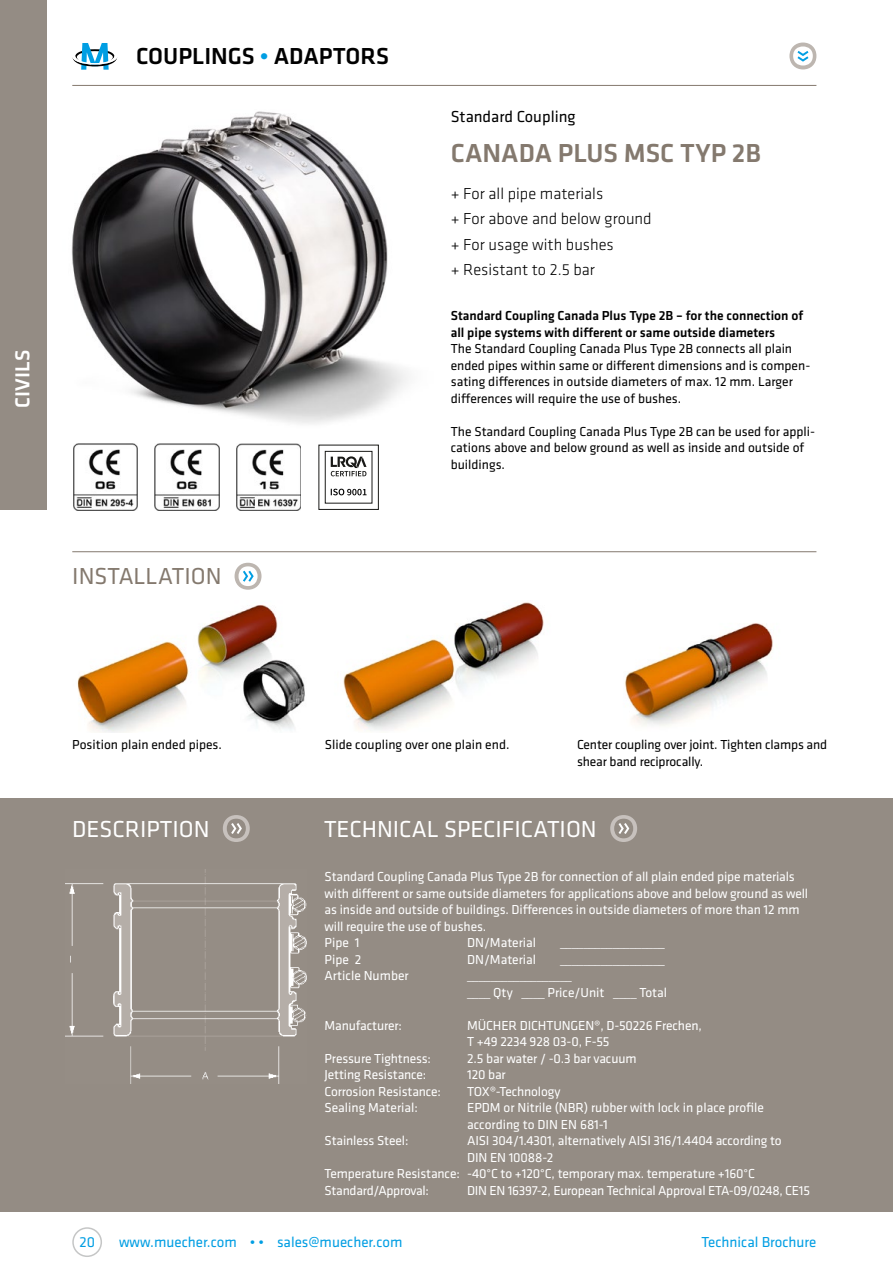
<style>
.page{position:relative;width:893px;height:1263px;background:#fff}
.page>*{position:absolute;margin:0;border:0;box-sizing:border-box;transform-origin:0 0}
.MUE_Head_TB{font:500 27px "Klavika Basic";color:#84796e}
.MUE_Rubrik_weiss{font:24px "Klavika Basic";color:#fff}
.t1{font:500 24px "Klavika Basic";color:#000}
.MUE_Rubrik_TB{font:24px "Klavika Basic";color:#84796e}
.t2{font:500 21px "Klavika Basic";color:#fff}
.MUE_Sub{font:300 16.5px "Klavika Basic";color:#000}
.MUE_Sub-2{font:16.5px "Klavika Basic";color:#000}
.t3{font:15px "Klavika Basic";color:#009ee3}
.MUE_fließ_9_weiss{font:13.5px/16.5px "Klavika Basic";letter-spacing:-.01em;color:#fff}
.MUE_fließ_9{font:13.5px/16.5px "Klavika Basic";color:#000}
.MUE_fließ_9-2{font:500 13.5px/16.5px "Klavika Basic";color:#000}
.s1{color:#009ee3}
</style>
<div class="page">
<div style="left:72px;top:1227px;width:30px;height:30px;border:2px solid #c5c6c6;border-radius:50%"></div>
<div style="left:0;top:0;width:47px;height:509px;background:#948c84"></div>
<svg style="left:789px;top:43px;width:27px;height:26px"></svg>
<svg style="left:72px;top:43px;width:45px;height:27px"></svg>
<hr style="left:72px;top:85px;width:744px;height:1px;background:#84796e">
<div style="left:0;top:799px;width:893px;height:413px;background:#948c84"></div>
<hr style="left:72px;top:551px;width:744px;height:1px;background:#84796e">
<img style="left:66px;top:869px;width:241px;height:214px">
<img style="left:71px;top:111px;width:337px;height:313px">
<img style="left:77px;top:605px;width:228px;height:128px">
<img style="left:343px;top:602px;width:201px;height:128px">
<img style="left:624px;top:623px;width:149px;height:103px">
<img style="left:237px;top:444px;width:64px;height:66px">
<div style="left:318px;top:445px;width:61px;height:65px;border:1px solid #191917"></div>
<div style="left:325px;top:451px;width:47px;height:52px;border:1px solid #191917"></div>
<svg style="left:331px;top:456px;width:35px;height:20px"></svg>
<svg style="left:331px;top:489px;width:36px;height:6px"></svg>
<img style="left:73px;top:444px;width:65px;height:66px">
<img style="left:155px;top:444px;width:64px;height:66px">
<svg style="left:235px;top:563px;width:26px;height:27px"></svg>
<svg style="left:223px;top:815px;width:27px;height:27px"></svg>
<svg style="left:610px;top:815px;width:27px;height:27px"></svg>
<p class="t1" style="left:136px;top:40px;width:254px">COUPLINGS <span class="s1">•</span> ADAPTORS</p>
<h3 class="t2" style="left:8px;top:408px;width:59px;rotate:-90deg">CIVILS</h3>
<p class="MUE_Rubrik_TB" style="left:72px;top:561px;width:151px">INSTALLATION</p>
<p class="MUE_Sub-2" style="left:451px;top:105px;width:126px">Standard Coupling</p>
<p class="MUE_Head_TB" style="left:451px;top:135px;width:312px">CANADA PLUS MSC TYP 2B</p>
<p class="MUE_Sub" style="left:451px;top:183px;width:154px">+ For all pipe materials</p>
<p class="MUE_Sub" style="left:451px;top:209px;width:202px">+ For above and below ground</p>
<p class="MUE_Sub" style="left:451px;top:234px;width:165px">+ For usage with bushes</p>
<p class="MUE_Sub" style="left:451px;top:260px;width:146px">+ Resistant to 2.5 bar</p>
<p class="MUE_fließ_9-2" style="left:451px;top:307px;width:354px">Standard Coupling Canada Plus Type 2B – for the connection of all pipe systems with different or same outside diameters</p>
<p class="MUE_fließ_9" style="left:451px;top:340px;width:361px">The Standard Coupling Canada Plus Type 2B connects all plain ended pipes within same or different dimensions and is compen&shy;sating differences in outside diameters of max. 12 mm. Larger differences will require the use of bushes.</p>
<p class="MUE_fließ_9" style="left:451px;top:423px;width:366px">The Standard Coupling Canada Plus Type 2B can be used for appli&shy;cations above and below ground as well as inside and outside of buildings.</p>
<p class="MUE_fließ_9" style="left:72px;top:736px;width:151px">Position plain ended pipes.</p>
<p class="MUE_fließ_9" style="left:325px;top:736px;width:186px">Slide coupling over one plain end.</p>
<p class="MUE_fließ_9" style="left:577px;top:736px;width:252px">Center coupling over joint. Tighten clamps and shear band reciprocally.</p>
<p class="MUE_Rubrik_weiss" style="left:72px;top:813px;width:139px">DESCRIPTION</p>
<p class="MUE_Rubrik_weiss" style="left:324px;top:813px;width:274px">TECHNICAL SPECIFICATION</p>
<p class="MUE_fließ_9_weiss" style="left:325px;top:868px;width:485px">Standard Coupling Canada Plus Type 2B for connection of all plain ended pipe materials with different or same outside diameters for applications above and below ground as well as inside and outside of buildings. Differences in outside diameters of more than 12 mm will require the use of bushes.</p>
<p class="MUE_fließ_9_weiss" style="left:325px;top:934px;width:36px">Pipe 1</p>
<p class="MUE_fließ_9_weiss" style="left:467px;top:934px;width:71px">DN/Material</p>
<p class="MUE_fließ_9_weiss" style="left:560px;top:934px;width:106px">__________________</p>
<p class="MUE_fließ_9_weiss" style="left:325px;top:951px;width:38px">Pipe 2</p>
<p class="MUE_fließ_9_weiss" style="left:467px;top:951px;width:71px">DN/Material</p>
<p class="MUE_fließ_9_weiss" style="left:560px;top:951px;width:106px">__________________</p>
<p class="MUE_fließ_9_weiss" style="left:325px;top:967px;width:86px">Article Number</p>
<p class="MUE_fließ_9_weiss" style="left:467px;top:967px;width:106px">__________________</p>
<p class="MUE_fließ_9_weiss" style="left:467px;top:984px;width:202px">____ Qty ____ Price/Unit ____ Total</p>
<p class="MUE_fließ_9_weiss" style="left:325px;top:1017px;width:79px">Manufacturer:</p>
<p class="MUE_fließ_9_weiss" style="left:467px;top:1017px;width:236px">MÜCHER DICHTUNGEN®, D-50226 Frechen,<br>T +49 2234 928 03-0, F-55</p>
<p class="MUE_fließ_9_weiss" style="left:325px;top:1050px;width:108px">Pressure Tightness:</p>
<p class="MUE_fließ_9_weiss" style="left:467px;top:1050px;width:171px">2.5 bar water / -0.3 bar vacuum</p>
<p class="MUE_fließ_9_weiss" style="left:325px;top:1066px;width:103px">Jetting Resistance:</p>
<p class="MUE_fließ_9_weiss" style="left:467px;top:1066px;width:40px">120 bar</p>
<p class="MUE_fließ_9_weiss" style="left:325px;top:1083px;width:118px">Corrosion Resistance:</p>
<p class="MUE_fließ_9_weiss" style="left:467px;top:1083px;width:95px">TOX®-Technology</p>
<p class="MUE_fließ_9_weiss" style="left:325px;top:1099px;width:95px">Sealing Material:</p>
<p class="MUE_fließ_9_weiss" style="left:467px;top:1099px;width:298px">EPDM or Nitrile (NBR) rubber with lock in place profile according to DIN EN 681-1</p>
<p class="MUE_fließ_9_weiss" style="left:325px;top:1132px;width:85px">Stainless Steel:</p>
<p class="MUE_fließ_9_weiss" style="left:467px;top:1132px;width:316px">AISI 304/1.4301, alternatively AISI 316/1.4404 according to<br>DIN EN 10088-2</p>
<p class="MUE_fließ_9_weiss" style="left:325px;top:1165px;width:432px">Temperature Resistance: -40°C to +120°C, temporary max. temperature +160°C</p>
<p class="MUE_fließ_9_weiss" style="left:325px;top:1182px;width:106px">Standard/Approval:</p>
<p class="MUE_fließ_9_weiss" style="left:467px;top:1182px;width:344px">DIN EN 16397-2, European Technical Approval ETA-09/0248, CE15</p>
<p class="t3" style="left:79px;top:1232px;width:17px">20</p>
<p class="t3" style="left:119px;top:1232px;width:285px">www.muecher.com • • sales@muecher.com</p>
<p class="t3" style="left:701px;top:1232px;width:116px">Technical Brochure</p>
</div>
